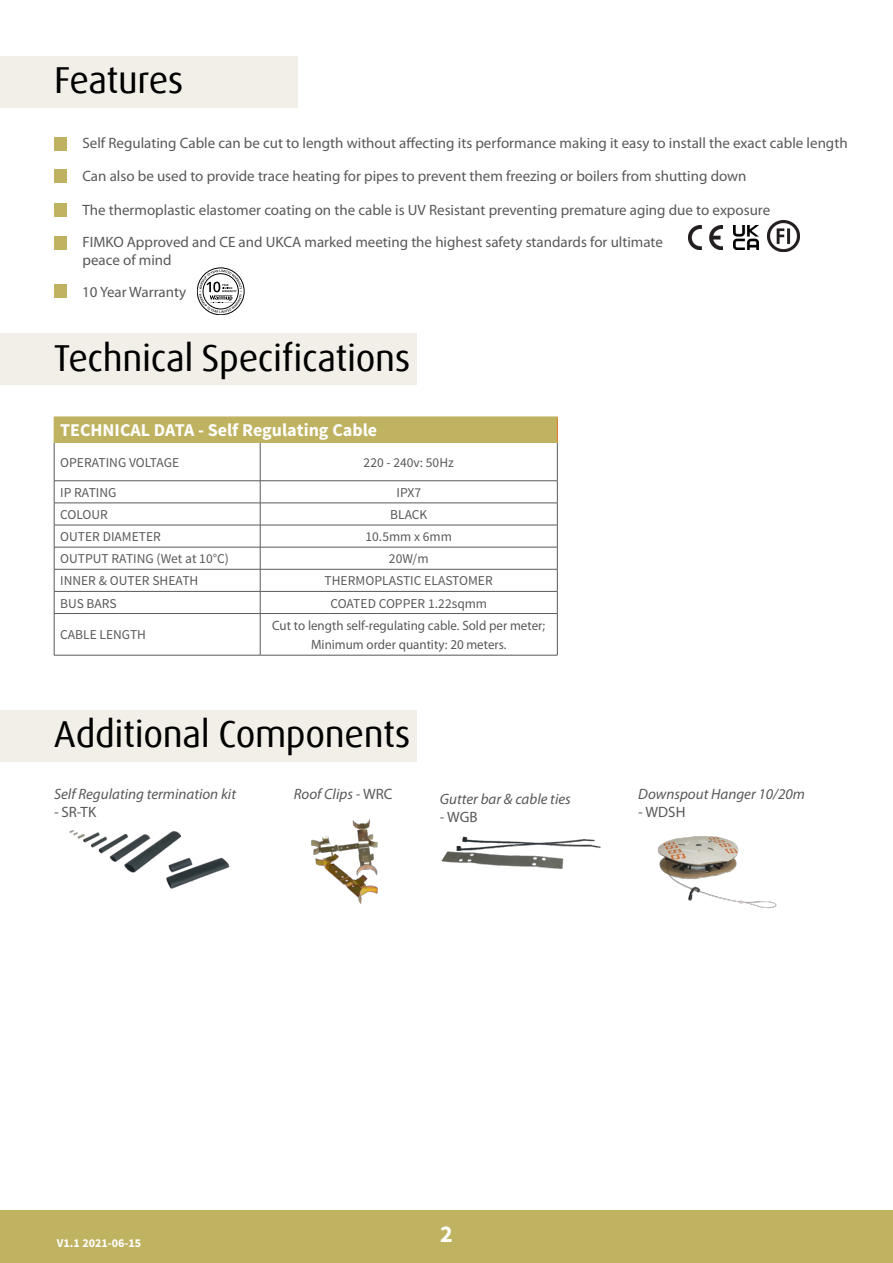
<style>
.page{position:relative;width:893px;height:1263px;background:#fff}
.page>*{position:absolute;margin:0;border:0;box-sizing:border-box;transform-origin:0 0}
.t1{font:37.5px "Dax Offc";letter-spacing:-.01em;color:#000}
.t2{font:700 24px "Source Sans Pro";color:#fff}
.t3{font:700 18px "Source Sans Pro";color:#fff}
.t4{font:15px/18px "Myriad Pro";color:#58595b}
.t5{font:italic 15px "Myriad Pro";color:#58595b}
.t6{font:13.5px "Source Sans Pro";color:#58595b}
.t7{font:13.5px/19.5px "Myriad Pro";color:#58595b;text-align:center;scale:.96 1}
.t8{font:700 12px "Source Sans Pro";color:#fff}
.s1{font-style:normal}
.s2{font-style:italic}
</style>
<div class="page">
<img style="left:657px;top:836px;width:120px;height:73px">
<img style="left:311px;top:819px;width:67px;height:85px">
<img style="left:441px;top:836px;width:160px;height:34px">
<img style="left:166px;top:857px;width:64px;height:32px">
<img style="left:69px;top:830px;width:119px;height:46px">
<div style="left:0;top:334px;width:417px;height:51px;background:#f2eee8"></div>
<div style="left:0;top:710px;width:417px;height:51px;background:#f2eee8"></div>
<div style="left:0;top:56px;width:298px;height:51px;background:#f2eee8"></div>
<div style="left:54px;top:137px;width:13px;height:13px;background:#bfb361"></div>
<div style="left:54px;top:170px;width:13px;height:13px;background:#bfb361"></div>
<div style="left:54px;top:204px;width:13px;height:13px;background:#bfb361"></div>
<div style="left:54px;top:236px;width:13px;height:13px;background:#bfb361"></div>
<div style="left:54px;top:285px;width:13px;height:13px;background:#bfb361"></div>
<div style="left:54px;top:417px;width:503px;height:25px;background:#bfb361"></div>
<hr style="left:54px;top:443px;width:1px;height:38px;background:#58595b">
<hr style="left:260px;top:443px;width:1px;height:38px;background:#58595b">
<hr style="left:557px;top:443px;width:1px;height:38px;background:#58595b">
<hr style="left:54px;top:480px;width:206px;height:1px;background:#58595b">
<hr style="left:260px;top:480px;width:297px;height:1px;background:#58595b">
<hr style="left:54px;top:503px;width:206px;height:1px;background:#58595b">
<hr style="left:260px;top:503px;width:297px;height:1px;background:#58595b">
<hr style="left:54px;top:525px;width:206px;height:1px;background:#58595b">
<hr style="left:260px;top:525px;width:297px;height:1px;background:#58595b">
<hr style="left:54px;top:547px;width:206px;height:1px;background:#58595b">
<hr style="left:260px;top:547px;width:297px;height:1px;background:#58595b">
<hr style="left:54px;top:569px;width:206px;height:1px;background:#58595b">
<hr style="left:260px;top:569px;width:297px;height:1px;background:#58595b">
<hr style="left:54px;top:591px;width:206px;height:1px;background:#58595b">
<svg style="left:54px;top:481px;width:1px;height:132px"></svg>
<hr style="left:260px;top:591px;width:297px;height:1px;background:#58595b">
<svg style="left:260px;top:481px;width:1px;height:132px"></svg>
<svg style="left:557px;top:481px;width:1px;height:132px"></svg>
<hr style="left:54px;top:613px;width:206px;height:1px;background:#58595b">
<hr style="left:54px;top:614px;width:1px;height:41px;background:#58595b">
<hr style="left:260px;top:613px;width:297px;height:1px;background:#58595b">
<hr style="left:260px;top:614px;width:1px;height:41px;background:#58595b">
<hr style="left:557px;top:614px;width:1px;height:41px;background:#58595b">
<hr style="left:54px;top:655px;width:206px;height:1px;background:#58595b">
<hr style="left:260px;top:655px;width:297px;height:1px;background:#58595b">
<svg style="left:557px;top:417px;width:1px;height:25px"></svg>
<hr style="left:54px;top:442px;width:206px;height:1px;background:#bfb361">
<hr style="left:260px;top:442px;width:297px;height:1px;background:#bfb361">
<img style="left:688px;top:225px;width:34px;height:25px">
<img style="left:768px;top:220px;width:32px;height:31px">
<div style="left:0;top:1211px;width:893px;height:52px;background:#bfb361"></div>
<img style="left:734px;top:225px;width:24px;height:25px">
<div style="left:197px;top:268px;width:47px;height:47px;border:1px solid #000;border-radius:50%"></div>
<svg style="left:199px;top:270px;width:43px;height:43px"></svg>
<p class="t1" style="left:54px;top:56px;width:131px">Features</p>
<p class="t4" style="left:82px;top:134px;width:767px">Self Regulating Cable can be cut to length without affecting its performance making it easy to install the exact cable length</p>
<p class="t4" style="left:82px;top:167px;width:666px">Can also be used to provide trace heating for pipes to prevent them freezing or boilers from shutting down</p>
<p class="t4" style="left:82px;top:201px;width:689px">The thermoplastic elastomer coating on the cable is UV Resistant preventing premature aging due to exposure</p>
<p class="t4" style="left:83px;top:233px;width:582px">FIMKO Approved and CE and UKCA marked meeting the highest safety standards for ultimate peace of mind</p>
<p class="t4" style="left:82px;top:283px;width:106px">10 Year Warranty</p>
<p class="t1" style="left:54px;top:334px;width:358px">Technical Specifications</p>
<p class="t3" style="left:60px;top:419px;width:319px">TECHNICAL DATA - Self Regulating Cable</p>
<p class="t6" style="left:60px;top:454px;width:121px">OPERATING VOLTAGE</p>
<p class="t6" style="left:364px;top:454px;width:92px">220 - 240v: 50Hz</p>
<p class="t6" style="left:60px;top:484px;width:58px">IP RATING</p>
<p class="t6" style="left:396px;top:484px;width:26px">IPX7</p>
<p class="t6" style="left:60px;top:506px;width:50px">COLOUR</p>
<p class="t6" style="left:390px;top:506px;width:39px">BLACK</p>
<p class="t6" style="left:60px;top:528px;width:102px">OUTER DIAMETER</p>
<p class="t6" style="left:366px;top:528px;width:88px">10.5mm x 6mm</p>
<p class="t6" style="left:60px;top:550px;width:170px">OUTPUT RATING (Wet at 10°C)</p>
<p class="t6" style="left:389px;top:550px;width:41px">20W/m</p>
<p class="t6" style="left:60px;top:572px;width:140px">INNER &amp; OUTER SHEATH</p>
<p class="t6" style="left:325px;top:572px;width:170px">THERMOPLASTIC ELASTOMER</p>
<p class="t6" style="left:60px;top:595px;width:58px">BUS BARS</p>
<p class="t6" style="left:330px;top:595px;width:158px">COATED COPPER 1.22sqmm</p>
<p class="t6" style="left:60px;top:626px;width:87px">CABLE LENGTH</p>
<p class="t7" style="left:272px;top:615px;width:286px">Cut to length self-regulating cable. Sold per meter;<br>Minimum order quantity: 20 meters.</p>
<p class="t1" style="left:54px;top:710px;width:358px">Additional Components</p>
<p class="t5" style="left:54px;top:784px;width:184px">Self Regulating termination kit</p>
<p class="t5" style="left:294px;top:784px;width:100px">Roof Clips - <span class="s1">WRC</span></p>
<p class="t4" style="left:54px;top:802px;width:44px"><span class="s2">-</span> SR-TK</p>
<p class="t5" style="left:440px;top:789px;width:132px">Gutter bar &amp; cable ties</p>
<p class="t4" style="left:440px;top:807px;width:39px"><span class="s2">-</span> WGB</p>
<p class="t5" style="left:638px;top:784px;width:168px">Downspout Hanger 10/20m</p>
<p class="t4" style="left:638px;top:802px;width:49px"><span class="s2">-</span> WDSH</p>
<p class="t8" style="left:57px;top:1235px;width:86px">V1.1 2021-06-15</p>
<p class="t2" style="left:440px;top:1219px;width:14px">2</p>
</div>
